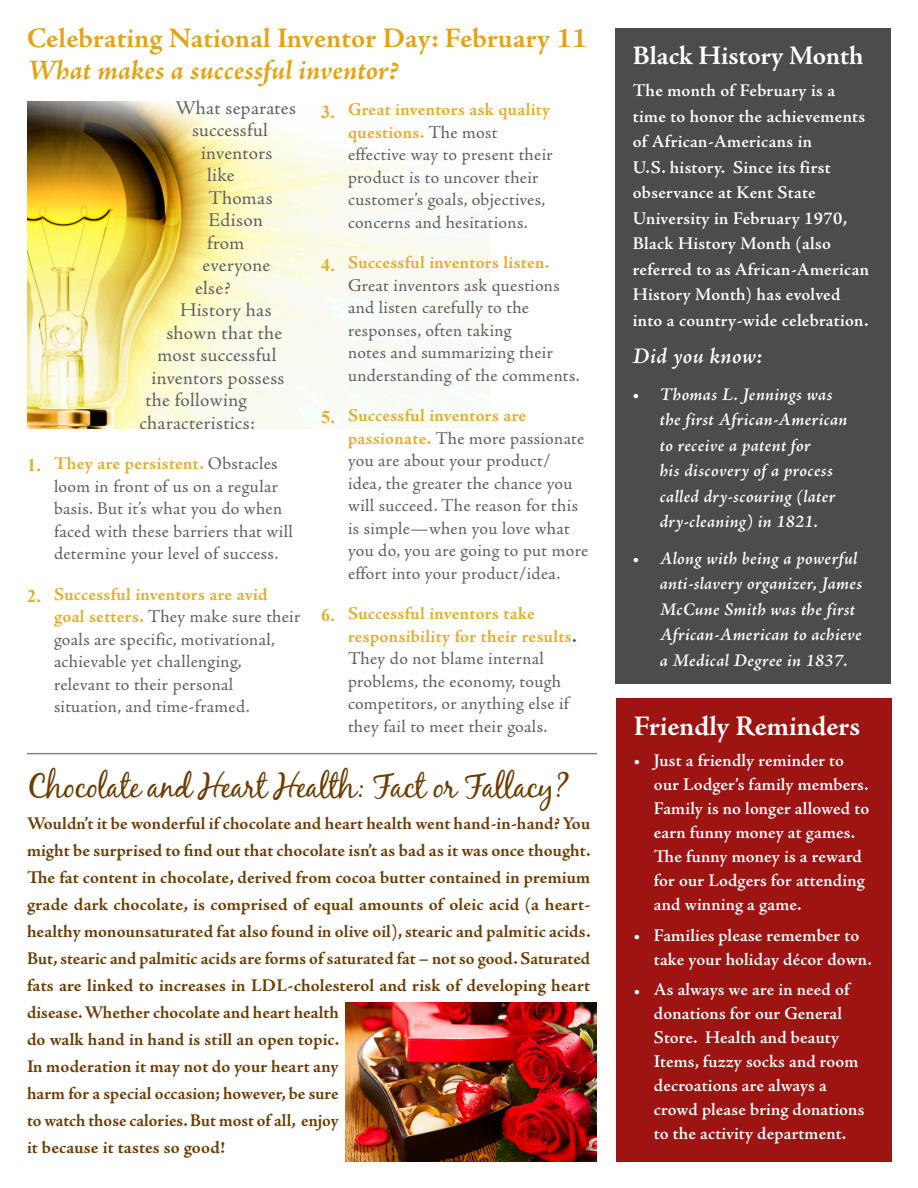
<style>
.page{position:relative;width:918px;height:1188px;background:#fff}
.page>*{position:absolute;margin:0;border:0;box-sizing:border-box;transform-origin:0 0}
.t1{font:33px "Black Jack";letter-spacing:-.02em;color:#6e3c00}
.t2{font:700 28.5px "Adobe Jenson Pro";color:#e3a410}
.t3{font:italic 700 28.5px "Adobe Jenson Pro";color:#e3a410}
.t4{font:700 28.5px "Adobe Jenson Pro";letter-spacing:-.005em;color:#fff}
.t5{font:700 27px "Adobe Jenson Pro";letter-spacing:-.005em;color:#fff}
.t6{font:italic 600 22.5px "Adobe Jenson Pro";letter-spacing:.02em;color:#fff}
.t7{font:19.5px "Adobe Jenson Pro";letter-spacing:.015em;color:#606063}
.t8{font:18px/22.5px "Adobe Jenson Pro";letter-spacing:.015em;color:#606063}
.t9{font:700 18px/27px "Adobe Jenson Pro";letter-spacing:.005em;color:#6e3c00}
.t10{font:600 18px/24px "Adobe Jenson Pro";letter-spacing:.01em;color:#fff}
.t11{font:italic 600 18px/25.5px "Adobe Jenson Pro";letter-spacing:.015em;color:#fff}
.s1{font-family:"Times New Roman";font-weight:700;color:#e6ad2d}
.s2{font-weight:700;color:#e6ad2d}
.s3{font-weight:700;color:#1a5890}
.s4{font-family:"Times New Roman";font-weight:400;font-style:normal}
.s5{font-family:"Times New Roman";font-weight:400}
</style>
<div class="page">
<div style="left:616px;top:699px;width:275px;height:463px;background:#9e1413"></div>
<img style="left:27px;top:102px;width:463px;height:326px">
<div style="left:615px;top:28px;width:276px;height:656px;background:#4b4c4d"></div>
<svg style="left:27px;top:752px;width:570px;height:3px"></svg>
<hr style="left:27px;top:753px;width:570px;height:1px;background:#848689">
<img style="left:346px;top:1002px;width:251px;height:159px">
<p class="t2" style="left:27px;top:22px;width:561px">Celebrating National Inventor Day: February 11</p>
<p class="t3" style="left:27px;top:54px;width:373px">What makes a successful inventor?</p>
<p class="t7" style="left:176px;top:97px;width:122px">What separates</p>
<p class="t7" style="left:192px;top:119px;width:78px">successful</p>
<p class="t7" style="left:201px;top:142px;width:73px">inventors</p>
<p class="t7" style="left:207px;top:164px;width:29px">like</p>
<p class="t7" style="left:208px;top:187px;width:66px">Thomas</p>
<p class="t7" style="left:208px;top:209px;width:56px">Edison</p>
<p class="t7" style="left:207px;top:232px;width:39px">from</p>
<p class="t7" style="left:202px;top:254px;width:69px">everyone</p>
<p class="t7" style="left:195px;top:277px;width:37px">else?</p>
<p class="t7" style="left:180px;top:299px;width:93px">History has</p>
<p class="t7" style="left:166px;top:322px;width:117px">shown that the</p>
<p class="t7" style="left:158px;top:344px;width:121px">most successful</p>
<p class="t7" style="left:152px;top:367px;width:134px">inventors possess</p>
<p class="t7" style="left:146px;top:389px;width:103px">the following</p>
<p class="t7" style="left:140px;top:412px;width:117px">characteristics:</p>
<p class="t8" style="left:54px;top:453px;width:240px;text-indent:-27px"><span class="s1">1.</span> <span class="s2">They are persistent.</span> Obstacles loom in front of us on a regular basis. But it’s what you do when faced with these barriers that will determine your level of success.</p>
<p class="t8" style="left:54px;top:583px;width:248px;text-indent:-27px"><span class="s1">2.</span> <span class="s2">Successful inventors are avid goal setters.</span> They make sure their goals are specific, motivational, achievable yet challenging, relevant to their personal situation, and time-framed.</p>
<p class="t8" style="left:348px;top:99px;width:206px;text-indent:-27px"><span class="s1">3.</span> <span class="s2">Great inventors ask quality questions.</span> The most effective way to present their product is to uncover their customer’s goals, objectives, concerns and hesitations.</p>
<p class="t8" style="left:348px;top:252px;width:233px;text-indent:-27px"><span class="s1">4.</span> <span class="s2">Successful inventors listen.<br></span>Great inventors ask questions and listen carefully to the responses, often taking<br>notes and summarizing their understanding of the comments.</p>
<p class="t8" style="left:348px;top:405px;width:242px;text-indent:-27px"><span class="s1">5.</span> <span class="s2">Successful inventors are passionate.</span> The more passionate you are about your product/ idea, the greater the chance you will succeed. The reason for this is simple—when you love what you do, you are going to put more effort into your product/idea.</p>
<p class="t8" style="left:348px;top:603px;width:230px;text-indent:-27px"><span class="s1">6.</span> <span class="s2">Successful inventors take responsibility for their results</span><span class="s3">.<br></span>They do not blame internal problems, the economy, tough competitors, or anything else if they fail to meet their goals.</p>
<p class="t1" style="left:27px;top:766px;width:544px">Chocolate and Heart Health: Fact or Fallacy?</p>
<p class="t9" style="left:27px;top:810px;width:565px">Wouldn’t it be wonderful if chocolate and heart health went hand-in-hand? You might be surprised to find out that chocolate isn’t as bad as it was once thought.<br>The fat content in chocolate, derived from cocoa butter contained in premium grade dark chocolate, is comprised of equal amounts of oleic acid (a heart&shy;healthy monounsaturated fat also found in olive oil), stearic and palmitic acids.<br>But, stearic and palmitic acids are forms of saturated fat – not so good. Saturated fats are linked to increases in LDL-cholesterol and risk of developing heart disease. Whether chocolate and heart health<br>do walk hand in hand is still an open topic.<br>In moderation it may not do your heart any<br>harm for a special occasion; however, be sure<br>to watch those calories. But most of all, enjoy<br>it because it tastes so good!</p>
<p class="t5" style="left:633px;top:40px;width:232px">Black History Month</p>
<p class="t10" style="left:633px;top:78px;width:238px;line-height:25.5px">The month of February is a time to honor the achievements of African-Americans in<br>U.S. history. Since its first observance at Kent State<br>University in February 1970,<br>Black History Month (also referred to as African-American<br>History Month) has evolved into a country-wide celebration.</p>
<p class="t6" style="left:633px;top:343px;width:131px">Did you know:</p>
<p class="t11" style="left:660px;top:382px;width:189px;text-indent:-27px"><span class="s4">•</span> Thomas L. Jennings was the first African-American to receive a patent for<br>his discovery of a process called dry-scouring (later dry-cleaning) in 1821.</p>
<p class="t11" style="left:660px;top:547px;width:204px;text-indent:-27px"><span class="s4">•</span> Along with being a powerful anti-slavery organizer, James<br>McCune Smith was the first<br>African-American to achieve a Medical Degree in 1837.</p>
<p class="t4" style="left:634px;top:710px;width:228px">Friendly Reminders</p>
<p class="t10" style="left:654px;top:749px;width:217px;text-indent:-20px"><span class="s5">•</span> Just a friendly reminder to our Lodger’s family members.<br>Family is no longer allowed to earn funny money at games.<br>The funny money is a reward for our Lodgers for attending and winning a game.</p>
<p class="t10" style="left:654px;top:923px;width:219px;text-indent:-20px"><span class="s5">•</span> Families please remember to take your holiday décor down.</p>
<p class="t10" style="left:654px;top:978px;width:212px;text-indent:-20px"><span class="s5">•</span> As always we are in need of donations for our General<br>Store. Health and beauty<br>Items, fuzzy socks and room decroations are always a crowd please bring donations to the activity department.</p>
</div>
